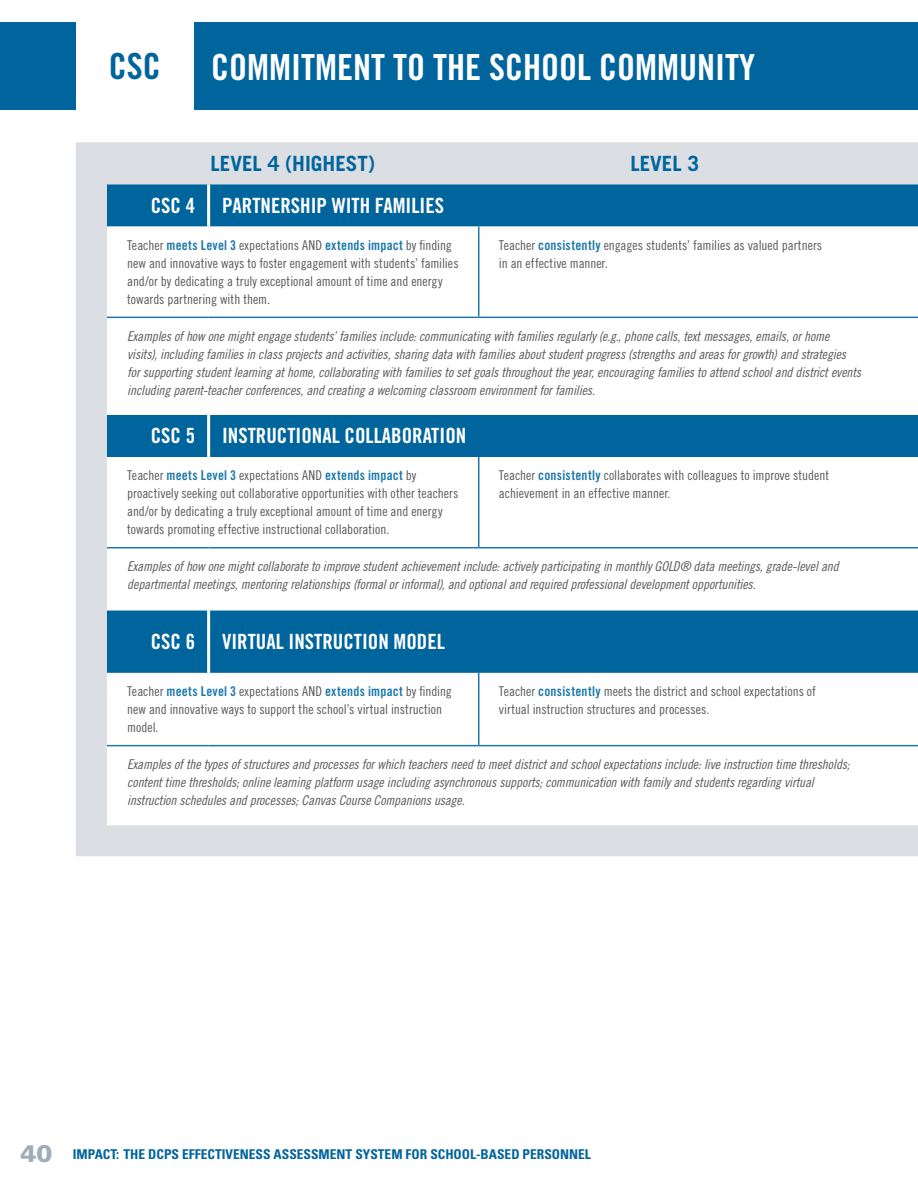
<style>
.page{position:relative;width:918px;height:1188px;background:#fff}
.page>*{position:absolute;margin:0;border:0;box-sizing:border-box;transform-origin:0 0}
.t1{font:36px "Trade Gothic LT Std Bd Cn 20";color:#fff}
.t2{font:36px "Trade Gothic LT Std Bd Cn 20";color:#00649d}
.Rubric_title{font:21px "Trade Gothic LT Std Bd Cn 20";color:#fff}
.t3{font:700 21px "Trade Gothic LT Std";color:#00649d}
.Rubric_number{font:21px "Trade Gothic LT Std Bd Cn 20";color:#fff}
.Rubric_example_text{font:13.5px/18px "Trade Gothic LT Std Cn 18 Obl";letter-spacing:-.01em;color:#58595b}
.Rubric_body_text{font:13.5px/18px "Trade Gothic LT Std Cn 18";color:#58595b}
.t4{font:700 condensed 13.5px "Univers LT Std";color:#00649d}
.s1{font-family:"Trade Gothic LT Std Bd Cn 20";color:#1e78ab}
.s2{font-weight:900;font-stretch:normal;font-size:24px;color:#a0adb7}
</style>
<div class="page">
<div style="left:76px;top:142px;width:842px;height:714px;background:#dbdfe3"></div>
<div style="left:107px;top:184px;width:811px;height:43px;background:#00649d"></div>
<svg style="left:107px;top:227px;width:811px;height:320px"></svg>
<svg style="left:107px;top:548px;width:811px;height:277px"></svg>
<hr style="left:478px;top:227px;width:1px;height:90px;background:#1e78ab">
<hr style="left:107px;top:317px;width:102px;height:1px;background:#1e78ab">
<hr style="left:209px;top:317px;width:270px;height:1px;background:#1e78ab">
<hr style="left:479px;top:317px;width:372px;height:1px;background:#1e78ab">
<hr style="left:851px;top:317px;width:67px;height:1px;background:#1e78ab">
<hr style="left:478px;top:457px;width:1px;height:90px;background:#1e78ab">
<hr style="left:478px;top:673px;width:1px;height:72px;background:#1e78ab">
<hr style="left:107px;top:547px;width:102px;height:1px;background:#1e78ab">
<hr style="left:209px;top:547px;width:270px;height:1px;background:#1e78ab">
<hr style="left:107px;top:745px;width:102px;height:1px;background:#1e78ab">
<hr style="left:209px;top:745px;width:270px;height:1px;background:#1e78ab">
<hr style="left:479px;top:547px;width:372px;height:1px;background:#1e78ab">
<hr style="left:851px;top:547px;width:67px;height:1px;background:#1e78ab">
<hr style="left:479px;top:745px;width:372px;height:1px;background:#1e78ab">
<hr style="left:851px;top:745px;width:67px;height:1px;background:#1e78ab">
<hr style="left:207px;top:415px;width:3px;height:42px;background:#fff">
<hr style="left:207px;top:610px;width:3px;height:63px;background:#fff">
<hr style="left:207px;top:184px;width:3px;height:43px;background:#fff">
<div style="left:203px;top:23px;width:715px;height:87px;background:#00649d"></div>
<div style="left:0;top:23px;width:210px;height:87px;background:#00649d"></div>
<div style="left:76px;top:23px;width:118px;height:87px;background:#fff"></div>
<p class="t2" style="left:109px;top:45px;width:53px">CSC</p>
<p class="t1" style="left:211px;top:46px;width:545px">COMMITMENT TO THE SCHOOL COMMUNITY</p>
<p class="t3" style="left:211px;top:151px;width:166px">LEVEL 4 (HIGHEST)</p>
<p class="t3" style="left:630px;top:151px;width:70px">LEVEL 3</p>
<p class="Rubric_number" style="left:151px;top:193px;width:46px">CSC 4</p>
<p class="Rubric_title" style="left:222px;top:193px;width:224px">PARTNERSHIP WITH FAMILIES</p>
<p class="Rubric_body_text" style="left:127px;top:236px;width:333px">Teacher <span class="s1">meets Level 3</span> expectations AND <span class="s1">extends impact</span> by finding new and innovative ways to foster engagement with students’ families and/or by dedicating a truly exceptional amount of time and energy towards partnering with them.</p>
<p class="Rubric_body_text" style="left:499px;top:236px;width:325px">Teacher <span class="s1">consistently</span> engages students’ families as valued partners in an effective manner.</p>
<p class="Rubric_example_text" style="left:127px;top:327px;width:735px">Examples of how one might engage students’ families include: communicating with families regularly (e.g., phone calls, text messages, emails, or home visits), including families in class projects and activities, sharing data with families about student progress (strengths and areas for growth) and strategies for supporting student learning at home, collaborating with families to set goals throughout the year, encouraging families to attend school and district events including parent-teacher conferences, and creating a welcoming classroom environment for families.</p>
<p class="Rubric_title" style="left:151px;top:423px;width:46px">CSC 5</p>
<p class="Rubric_title" style="left:222px;top:423px;width:246px">INSTRUCTIONAL COLLABORATION</p>
<p class="Rubric_body_text" style="left:127px;top:466px;width:333px">Teacher <span class="s1">meets Level 3</span> expectations AND <span class="s1">extends impact</span> by proactively seeking out collaborative opportunities with other teachers and/or by dedicating a truly exceptional amount of time and energy towards promoting effective instructional collaboration.</p>
<p class="Rubric_body_text" style="left:499px;top:466px;width:332px">Teacher <span class="s1">consistently</span> collaborates with colleagues to improve student achievement in an effective manner.</p>
<p class="Rubric_example_text" style="left:127px;top:557px;width:713px">Examples of how one might collaborate to improve student achievement include: actively participating in monthly GOLD® data meetings, grade-level and departmental meetings, mentoring relationships (formal or informal), and optional and required professional development opportunities.</p>
<p class="Rubric_title" style="left:151px;top:629px;width:46px">CSC 6</p>
<p class="Rubric_title" style="left:222px;top:629px;width:224px">VIRTUAL INSTRUCTION MODEL</p>
<p class="Rubric_body_text" style="left:127px;top:682px;width:326px">Teacher <span class="s1">meets Level 3</span> expectations AND <span class="s1">extends impact</span> by finding new and innovative ways to support the school’s virtual instruction model.</p>
<p class="Rubric_body_text" style="left:499px;top:682px;width:319px">Teacher <span class="s1">consistently</span> meets the district and school expectations of virtual instruction structures and processes.</p>
<p class="Rubric_example_text" style="left:127px;top:755px;width:724px">Examples of the types of structures and processes for which teachers need to meet district and school expectations include: live instruction time thresholds; content time thresholds; online learning platform usage including asynchronous supports; communication with family and students regarding virtual instruction schedules and processes; Canvas Course Companions usage.</p>
<p class="t4" style="left:20px;top:1145px;width:572px"><span class="s2">40</span> IMPACT: THE DCPS EFFECTIVENESS ASSESSMENT SYSTEM FOR SCHOOL-BASED PERSONNEL</p>
</div>
